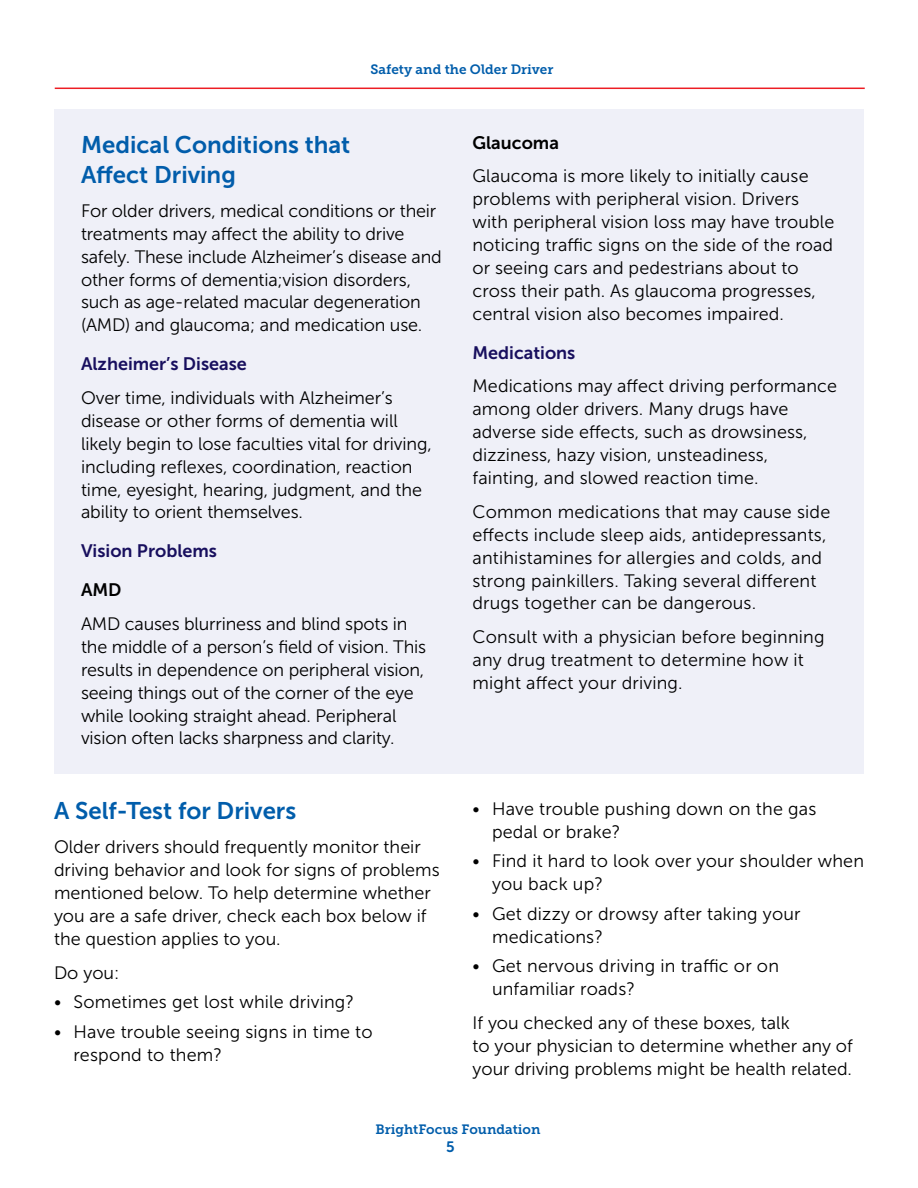
<style>
.page{position:relative;width:918px;height:1188px;background:#fff}
.page>*{position:absolute;margin:0;border:0;box-sizing:border-box;transform-origin:0 0}
.t1{font:24px/30px "Museo Sans 700";color:#015dab}
.P_-_Body_with__5_Tra{font:18px/22.8px "Museo Sans 300";letter-spacing:.005em;color:#000}
.P_-_Body_with_-_10_T{font:18px/22.8px "Museo Sans 300";letter-spacing:-.01em;color:#000}
.P_-_Body{font:18px/22.8px "Museo Sans 300";color:#000}
.P_-_Body__10_Trackin{font:18px/22.8px "Museo Sans 300";letter-spacing:.01em;color:#000}
.P_-_Body__-5_Trackin{font:18px/22.8px "Museo Sans 300";letter-spacing:-.005em;color:#000}
.P_-_Subhead_Dark_Blu{font:18px "Museo Sans 700";color:#180f5e}
.P_-_Subhead_Black{font:18px "Museo Sans 700";color:#000}
.t2{font:15px "Museo Sans 700";color:#015dab}
.t3{font:13.5px "Museo Slab 700";color:#015dab}
</style>
<div class="page">
<hr style="left:55px;top:88px;width:810px;height:1px;background:#ed1d24">
<div style="left:54px;top:109px;width:810px;height:664px;background:#eff0f8"></div>
<p class="t3" style="left:370px;top:61px;width:185px">Safety and the Older Driver</p>
<h3 class="t1" style="left:81px;top:130px;width:271px">Medical Conditions that<br>Affect Driving</h3>
<p class="P_-_Body_with_-_10_T" style="left:81px;top:199px;width:362px">For older drivers, medical conditions or their treatments may affect the ability to drive safely. These include Alzheimer’s disease and other forms of dementia;vision disorders, such as age-related macular degeneration (AMD) and glaucoma; and medication use.</p>
<p class="P_-_Subhead_Dark_Blu" style="left:81px;top:354px;width:167px">Alzheimer’s Disease</p>
<p class="P_-_Body__-5_Trackin" style="left:81px;top:387px;width:352px">Over time, individuals with Alzheimer’s disease or other forms of dementia will likely begin to lose faculties vital for driving, including reflexes, coordination, reaction time, eyesight, hearing, judgment, and the ability to orient themselves.</p>
<p class="P_-_Subhead_Dark_Blu" style="left:81px;top:541px;width:138px">Vision Problems</p>
<p class="P_-_Subhead_Black" style="left:81px;top:580px;width:42px">AMD</p>
<p class="P_-_Body_with_-_10_T" style="left:81px;top:613px;width:347px">AMD causes blurriness and blind spots in the middle of a person’s field of vision. This results in dependence on peripheral vision, seeing things out of the corner of the eye while looking straight ahead. Peripheral vision often lacks sharpness and clarity.</p>
<h3 class="t1" style="left:54px;top:796px;width:244px">A Self-Test for Drivers</h3>
<p class="P_-_Body" style="left:54px;top:836px;width:387px">Older drivers should frequently monitor their driving behavior and look for signs of problems mentioned below. To help determine whether you are a safe driver, check each box below if the question applies to you.</p>
<p class="P_-_Body" style="left:54px;top:961px;width:67px">Do you:</p>
<p class="P_-_Body_with__5_Tra" style="left:54px;top:991px;width:302px">• Sometimes get lost while driving?</p>
<p class="P_-_Body_with__5_Tra" style="left:74px;top:1021px;width:301px;text-indent:-20px">• Have trouble seeing signs in time to respond to them?</p>
<p class="P_-_Subhead_Black" style="left:472px;top:132px;width:88px">Glaucoma</p>
<p class="P_-_Body_with__5_Tra" style="left:472px;top:165px;width:363px">Glaucoma is more likely to initially cause problems with peripheral vision. Drivers with peripheral vision loss may have trouble noticing traffic signs on the side of the road or seeing cars and pedestrians about to cross their path. As glaucoma progresses, central vision also becomes impaired.</p>
<p class="P_-_Subhead_Dark_Blu" style="left:472px;top:342px;width:104px">Medications</p>
<p class="P_-_Body_with__5_Tra" style="left:472px;top:375px;width:366px">Medications may affect driving performance among older drivers. Many drugs have adverse side effects, such as drowsiness, dizziness, hazy vision, unsteadiness, fainting, and slowed reaction time.</p>
<p class="P_-_Body__10_Trackin" style="left:472px;top:500px;width:359px">Common medications that may cause side effects include sleep aids, antidepressants, antihistamines for allergies and colds, and strong painkillers. Taking several different drugs together can be dangerous.</p>
<p class="P_-_Body__10_Trackin" style="left:472px;top:626px;width:354px">Consult with a physician before beginning any drug treatment to determine how it might affect your driving.</p>
<p class="P_-_Body_with__5_Tra" style="left:492px;top:797px;width:326px;text-indent:-20px">• Have trouble pushing down on the gas pedal or brake?</p>
<p class="P_-_Body_with__5_Tra" style="left:492px;top:850px;width:374px;text-indent:-20px">• Find it hard to look over your shoulder when you back up?</p>
<p class="P_-_Body_with__5_Tra" style="left:492px;top:902px;width:310px;text-indent:-20px">• Get dizzy or drowsy after taking your medications?</p>
<p class="P_-_Body_with__5_Tra" style="left:492px;top:955px;width:289px;text-indent:-20px">• Get nervous driving in traffic or on unfamiliar roads?</p>
<p class="P_-_Body" style="left:472px;top:1012px;width:382px">If you checked any of these boxes, talk<br>to your physician to determine whether any of your driving problems might be health related.</p>
<p class="t3" style="left:376px;top:1122px;width:166px">BrightFocus Foundation</p>
<p class="t2" style="left:446px;top:1138px;width:10px">5</p>
</div>
